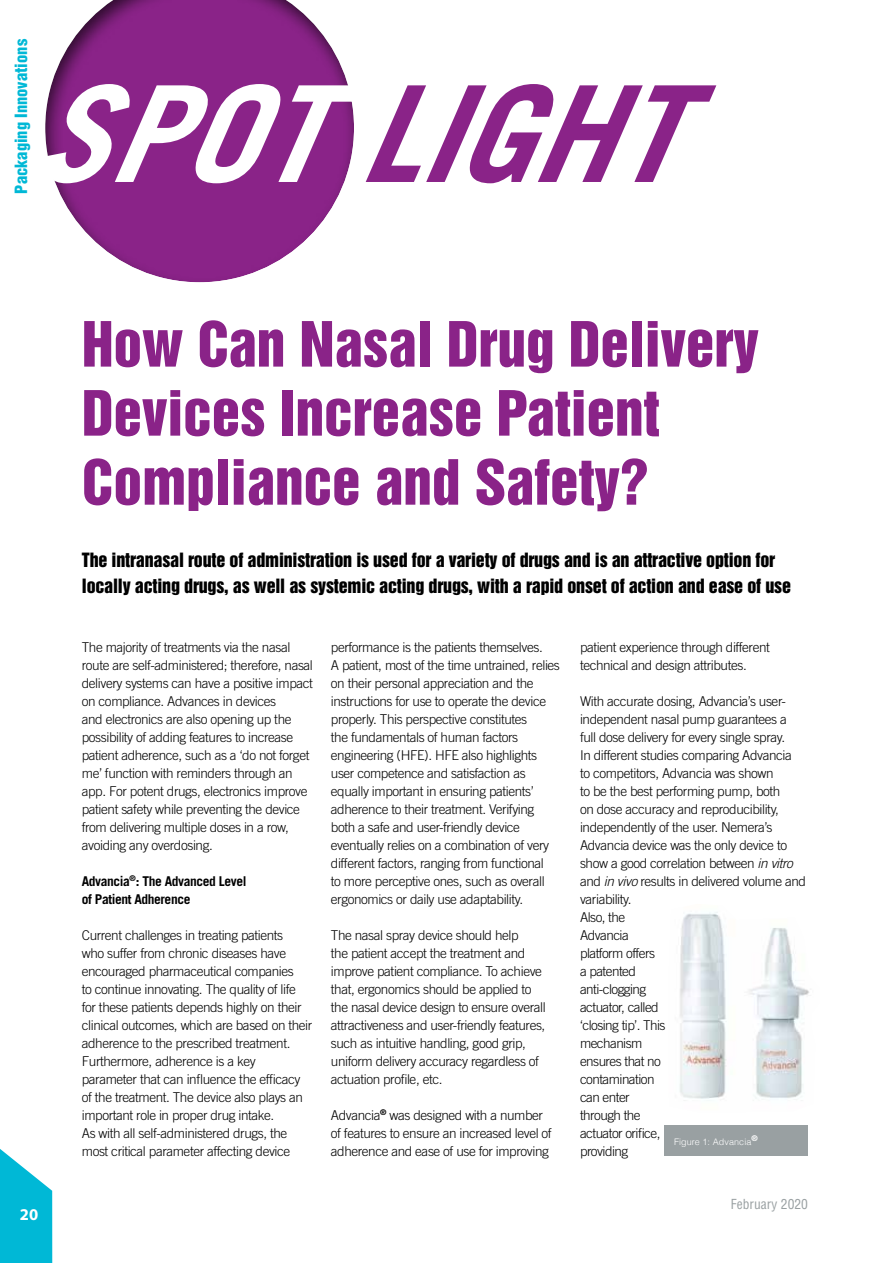
<style>
.page{position:relative;width:893px;height:1263px;background:#fff}
.page>*{position:absolute;margin:0;border:0;box-sizing:border-box;transform-origin:0 0}
.t1{font:italic 700 133.8px "Trade Gothic";color:#8a2388}
.t2{font:57px/69px "Helvetica Inserat LT Std";color:#8a2388}
.t3{font:18px/25.5px "Helvetica Inserat LT Std";letter-spacing:-.01em;color:#000}
.t4{font:900 condensed 16.5px "Helvetica";color:#00b8d6}
.t5{font:700 16.5px "Myriad Pro";color:#fff}
.t6{font:300 13.5px/18px "Trade Gothic LT Std";letter-spacing:-.03em;color:#000}
.t7{font:700 13.5px/18px "Trade Gothic LT Std";letter-spacing:-.03em;color:#000}
.t8{font:condensed 13.5px "Helvetica";color:#99a0a2}
.t9{font:300 9px "Helvetica";letter-spacing:.01em;color:#fff}
.t10{font:700 7.8px "Trade Gothic LT Std";color:#fff}
.s1{color:#fff}
.s2{font-style:italic}
</style>
<div class="page">
<div style="left:45px;top:0;width:311px;height:283px;background:#000;opacity:.66"></div>
<img style="left:680px;top:912px;width:129px;height:189px">
<div style="left:664px;top:1125px;width:144px;height:30px;background:#99a0a2"></div>
<svg style="left:0;top:1149px;width:52px;height:114px"></svg>
<p class="t4" style="left:11px;top:194px;width:156px;rotate:-90deg">Packaging Innovations</p>
<h1 class="t1" style="left:31px;top:52px;width:648px"><span class="s1">SPOT</span> LIGHT</h1>
<h2 class="t2" style="left:82px;top:311px;width:678px">How Can Nasal Drug Delivery<br>Devices Increase Patient<br>Compliance and Safety?</h2>
<h3 class="t3" style="left:82px;top:548px;width:711px">The intranasal route of administration is used for a variety of drugs and is an attractive option for locally acting drugs, as well as systemic acting drugs, with a rapid onset of action and ease of use</h3>
<p class="t6" style="left:82px;top:638px;width:233px">The majority of treatments via the nasal route are self-administered; therefore, nasal delivery systems can have a positive impact on compliance. Advances in devices<br>and electronics are also opening up the possibility of adding features to increase patient adherence, such as a ‘do not forget me’ function with reminders through an app. For potent drugs, electronics improve patient safety while preventing the device from delivering multiple doses in a row, avoiding any overdosing.</p>
<p class="t7" style="left:82px;top:872px;width:166px">Advancia<sup>®</sup>: The Advanced Level of Patient Adherence</p>
<p class="t6" style="left:82px;top:926px;width:232px">Current challenges in treating patients<br>who suffer from chronic diseases have encouraged pharmaceutical companies<br>to continue innovating. The quality of life for these patients depends highly on their clinical outcomes, which are based on their adherence to the prescribed treatment.<br>Furthermore, adherence is a key parameter that can influence the efficacy of the treatment. The device also plays an important role in proper drug intake.<br>As with all self-administered drugs, the most critical parameter affecting device</p>
<p class="t6" style="left:331px;top:638px;width:230px">performance is the patients themselves.<br>A patient, most of the time untrained, relies on their personal appreciation and the instructions for use to operate the device properly. This perspective constitutes<br>the fundamentals of human factors engineering (HFE). HFE also highlights user competence and satisfaction as equally important in ensuring patients’ adherence to their treatment. Verifying both a safe and user-friendly device eventually relies on a combination of very different factors, ranging from functional<br>to more perceptive ones, such as overall ergonomics or daily use adaptability.</p>
<p class="t6" style="left:331px;top:926px;width:216px">The nasal spray device should help<br>the patient accept the treatment and improve patient compliance. To achieve that, ergonomics should be applied to the nasal device design to ensure overall attractiveness and user-friendly features, such as intuitive handling, good grip, uniform delivery accuracy regardless of actuation profile, etc.</p>
<p class="t6" style="left:331px;top:1106px;width:222px">Advancia<sup>®</sup> was designed with a number of features to ensure an increased level of adherence and ease of use for improving</p>
<p class="t6" style="left:580px;top:638px;width:191px">patient experience through different technical and design attributes.</p>
<p class="t6" style="left:580px;top:692px;width:228px">With accurate dosing, Advancia’s user&shy;independent nasal pump guarantees a full dose delivery for every single spray.<br>In different studies comparing Advancia<br>to competitors, Advancia was shown<br>to be the best performing pump, both<br>on dose accuracy and reproducibility, independently of the user. Nemera’s<br>Advancia device was the only device to show a good correlation between <span class="s2">in vitro </span>and <span class="s2">in vivo</span> results in delivered volume and variability.<br>Also, the<br>Advancia<br>platform offers<br>a patented<br>anti-clogging<br>actuator, called<br>‘closing tip’. This<br>mechanism<br>ensures that no<br>contamination<br>can enter<br>through the<br>actuator orifice,<br>providing</p>
<p class="t10" style="left:751px;top:1133px;width:8px">®</p>
<p class="t9" style="left:674px;top:1135px;width:79px">Figure 1: Advancia</p>
<p class="t5" style="left:20px;top:1205px;width:20px">20</p>
<p class="t8" style="left:731px;top:1196px;width:79px">February 2020</p>
</div>
